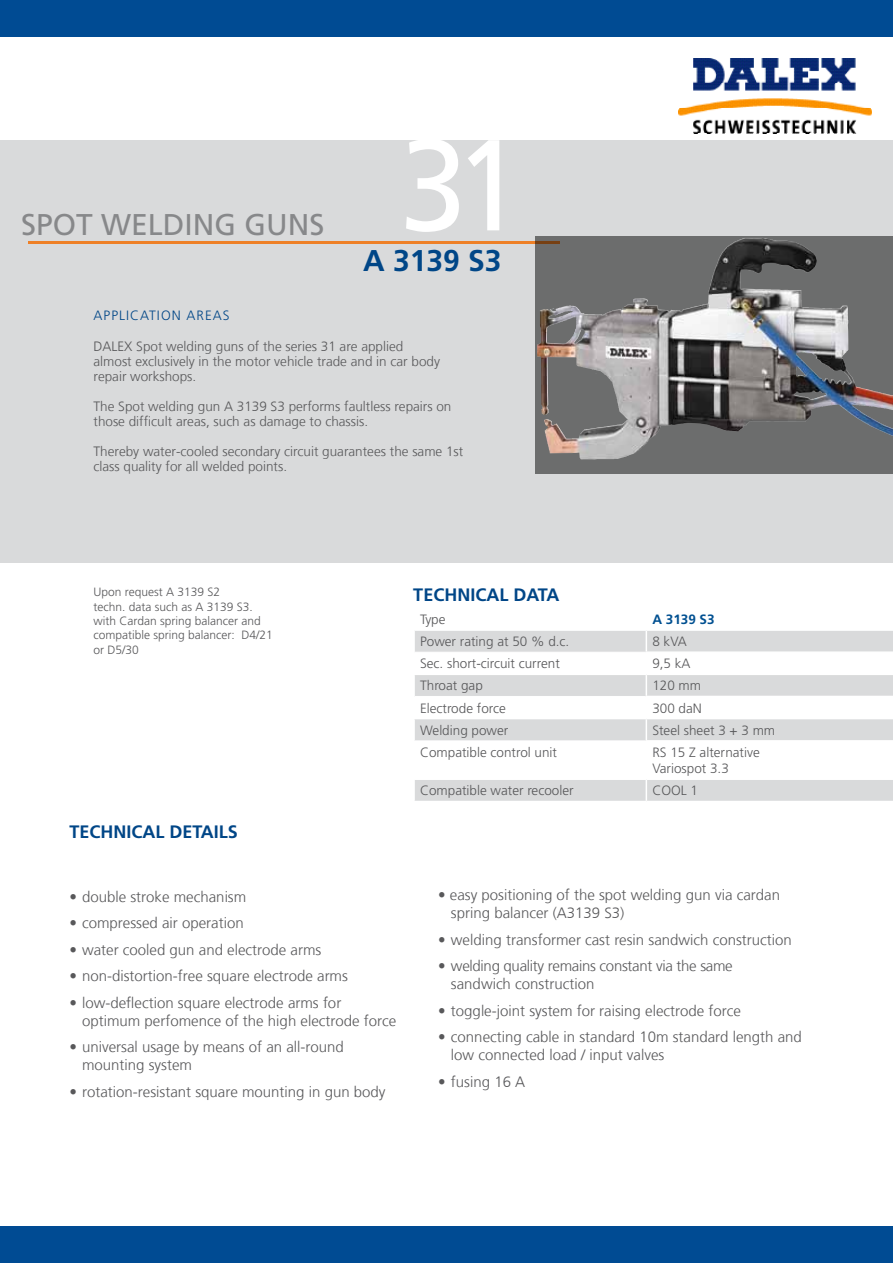
<style>
.page{position:relative;width:893px;height:1263px;background:#fff}
.page>*{position:absolute;margin:0;border:0;box-sizing:border-box;transform-origin:0 0}
.t1{font:129.15px "Frutiger LT Std";color:#fff;scale:.94 1}
.t2{font:30px "Frutiger LT Std";color:#87888a}
.t3{font:700 30px "Frutiger LT Std";color:#004687}
.t4{font:700 18px "Frutiger LT Std";color:#004687}
.t5{font:300 15px/18px "Frutiger LT";color:#58585a}
.t6{font:300 15px/18px "Frutiger LT";letter-spacing:-.02em;color:#58585a}
.t7{font:300 13.5px/15px "Frutiger LT";color:#58585a}
.t8{font:300 13.5px/16.2px "Frutiger LT Std";color:#58585a}
.t9{font:300 13.5px "Frutiger LT Std";letter-spacing:.075em;color:#004687}
.t10{font:700 13.5px "Frutiger LT Std";color:#005091}
.t11{font:300 12px/14.4px "Frutiger LT Std";color:#58585a}
</style>
<div class="page">
<div style="left:0;top:140px;width:893px;height:423px;background:#d9dadb"></div>
<div style="left:0;top:0;width:893px;height:37px;background:#004b93"></div>
<div style="left:0;top:1226px;width:893px;height:37px;background:#004b93"></div>
<img style="left:679px;top:58px;width:193px;height:76px">
<hr style="left:28px;top:241px;width:531px;height:3px;background:#ee8027">
<div style="left:535px;top:236px;width:358px;height:238px;background:#000;opacity:.5"></div>
<img style="left:614px;top:238px;width:137px;height:73px">
<svg style="left:415px;top:631px;width:478px;height:170px;fill:#e1e2e3"></svg>
<hr style="left:413px;top:673px;width:233px;height:2px;background:#fff">
<hr style="left:413px;top:718px;width:233px;height:1px;background:#fff">
<hr style="left:413px;top:778px;width:233px;height:2px;background:#fff">
<hr style="left:415px;top:652px;width:231px;height:1px;background:#fff">
<hr style="left:415px;top:696px;width:231px;height:1px;background:#fff">
<hr style="left:415px;top:741px;width:231px;height:1px;background:#fff">
<hr style="left:646px;top:651px;width:247px;height:2px;background:#fff">
<hr style="left:646px;top:673px;width:247px;height:2px;background:#fff">
<hr style="left:646px;top:696px;width:247px;height:1px;background:#fff">
<hr style="left:646px;top:718px;width:247px;height:1px;background:#fff">
<svg style="left:646px;top:630px;width:1px;height:110px"></svg>
<hr style="left:646px;top:740px;width:247px;height:2px;background:#fff">
<hr style="left:646px;top:742px;width:1px;height:36px;background:#fff">
<hr style="left:646px;top:778px;width:247px;height:2px;background:#fff">
<svg style="left:646px;top:780px;width:1px;height:21px"></svg>
<h2 class="t2" style="left:21px;top:207px;width:305px">SPOT WELDING GUNS</h2>
<h1 class="t1" style="left:400px;top:110px;width:131px">31</h1>
<h2 class="t3" style="left:363px;top:243px;width:140px">A 3139 S3</h2>
<p class="t9" style="left:94px;top:307px;width:138px">APPLICATION AREAS</p>
<p class="t7" style="left:94px;top:339px;width:348px">DALEX Spot welding guns of the series 31 are applied almost exclusively in the motor vehicle trade and in car body repair workshops.</p>
<p class="t7" style="left:94px;top:399px;width:359px">The Spot welding gun A 3139 S3 performs faultless repairs on those difficult areas, such as damage to chassis.</p>
<p class="t7" style="left:94px;top:444px;width:371px">Thereby water-cooled secondary circuit guarantees the same 1st class quality for all welded points.</p>
<p class="t11" style="left:94px;top:585px;width:181px">Upon request A 3139 S2<br>techn. data such as A 3139 S3. with Cardan spring balancer and compatible spring balancer: D4/21 or D5/30</p>
<p class="t4" style="left:69px;top:821px;width:170px">TECHNICAL DETAILS</p>
<p class="t4" style="left:413px;top:584px;width:148px">TECHNICAL DATA</p>
<p class="t8" style="left:420px;top:611px;width:27px">Type</p>
<p class="t10" style="left:652px;top:611px;width:64px">A 3139 S3</p>
<p class="t8" style="left:420px;top:634px;width:151px">Power rating at 50 % d.c.</p>
<p class="t8" style="left:652px;top:634px;width:36px">8 kVA</p>
<p class="t8" style="left:420px;top:656px;width:141px">Sec. short-circuit current</p>
<p class="t8" style="left:652px;top:656px;width:40px">9,5 kA</p>
<p class="t8" style="left:420px;top:678px;width:64px">Throat gap</p>
<p class="t8" style="left:652px;top:678px;width:50px">120 mm</p>
<p class="t8" style="left:420px;top:700px;width:87px">Electrode force</p>
<p class="t8" style="left:652px;top:700px;width:51px">300 daN</p>
<p class="t8" style="left:420px;top:722px;width:90px">Welding power</p>
<p class="t8" style="left:652px;top:722px;width:124px">Steel sheet 3 + 3 mm</p>
<p class="t8" style="left:420px;top:744px;width:139px">Compatible control unit</p>
<p class="t8" style="left:652px;top:744px;width:109px">RS 15 Z alternative<br>Variospot 3.3</p>
<p class="t8" style="left:420px;top:783px;width:155px">Compatible water recooler</p>
<p class="t8" style="left:652px;top:783px;width:47px">COOL 1</p>
<p class="t5" style="left:69px;top:888px;width:178px">• double stroke mechanism</p>
<p class="t5" style="left:69px;top:914px;width:176px">• compressed air operation</p>
<p class="t5" style="left:69px;top:941px;width:253px">• water cooled gun and electrode arms</p>
<p class="t5" style="left:69px;top:967px;width:280px">• non-distortion-free square electrode arms</p>
<p class="t5" style="left:82px;top:994px;width:316px;text-indent:-13px">• low-deflection square electrode arms for optimum perfomence of the high electrode force</p>
<p class="t5" style="left:82px;top:1038px;width:263px;text-indent:-13px">• universal usage by means of an all-round mounting system</p>
<p class="t5" style="left:69px;top:1083px;width:318px">• rotation-resistant square mounting in gun body</p>
<p class="t5" style="left:451px;top:886px;width:331px;text-indent:-13px">• easy positioning of the spot welding gun via cardan spring balancer (A3139 S3)</p>
<p class="t5" style="left:438px;top:931px;width:355px">• welding transformer cast resin sandwich construction</p>
<p class="t6" style="left:451px;top:957px;width:283px;text-indent:-13px">• welding quality remains constant via the same sandwich construction</p>
<p class="t5" style="left:438px;top:1002px;width:304px">• toggle-joint system for raising electrode force</p>
<p class="t5" style="left:451px;top:1028px;width:352px;text-indent:-13px">• connecting cable in standard 10m standard length and low connected load / input valves</p>
<p class="t5" style="left:438px;top:1073px;width:88px">• fusing 16 A</p>
</div>
